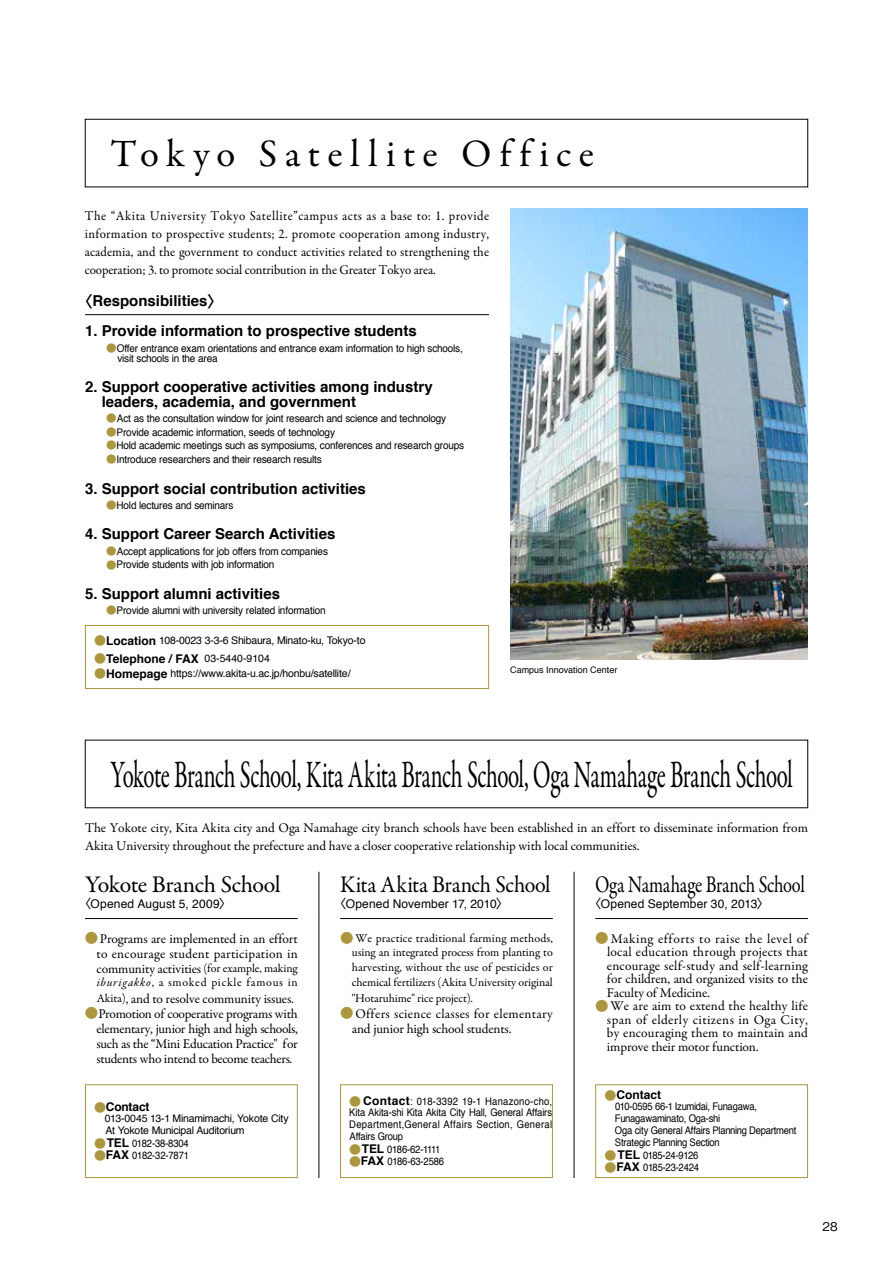
<style>
.page{position:relative;width:893px;height:1263px;background:#fff}
.page>*{position:absolute;margin:0;border:0;box-sizing:border-box;transform-origin:0 0}
.t1{font:39px "Garamond Premr Pro";letter-spacing:-.015em;color:#000;scale:.59 1}
.t2{font:39px "Garamond Premr Pro";letter-spacing:.19em;color:#000}
.t3{font:24px "Garamond Premr Pro";letter-spacing:-.015em;color:#000;scale:.77 1}
.t4{font:24px "Garamond Premr Pro";letter-spacing:-.015em;color:#000;scale:.92 1}
.t5{font:24px "Garamond Premr Pro";letter-spacing:-.015em;color:#000}
.t6{font:700 15px/15px "Helvetica";color:#000}
.t7{font:13.5px/13.5px "Garamond Premr Pro";letter-spacing:-.005em;color:#000;text-align:justify}
.t8{font:13.5px/18px "Garamond Premr Pro";letter-spacing:-.005em;color:#000;text-align:justify;scale:.96 1}
.t9{font:13.5px/15px "Garamond Premr Pro";letter-spacing:.015em;color:#000}
.t10{font:12px/15px "Garamond Premr Pro";letter-spacing:-.005em;color:#000;text-align:justify}
.t11{font:12px "Helvetica";letter-spacing:.015em;color:#000}
.t12{font:700 12px "Helvetica";color:#000}
.t13{font:12px "Garamond Premr Pro";letter-spacing:.055em;color:#000}
.t14{font:500 12px "Gothic BBB Pro";color:#000}
.t15{font:10.5px/10.5px "Helvetica";letter-spacing:-.02em;color:#000;scale:.95 1}
.t16{font:10.5px/11.7px "Helvetica";letter-spacing:-.02em;color:#000;text-align:justify;scale:.9 1}
.t17{font:10.5px/12px "Helvetica";letter-spacing:-.02em;color:#000}
.t18{font:10.5px "Helvetica";letter-spacing:-.045em;color:#000;scale:.9 1}
.t19{font:10.5px "Helvetica";letter-spacing:-.04em;color:#000;scale:.9 1}
.t20{font:9px "Helvetica";color:#000}
.s1{font-family:"Shin Go Pro";font-weight:500}
.s2{font-family:"Shin Go Pro";color:#ac9640}
.s3{font-family:"Shin Go Pro";font-weight:500;font-size:12px;color:#ac9640}
.s4{font-weight:700;font-size:12px}
.s5{font-family:"Shin Go Pro";font-weight:500;color:#ac9640}
.s6{font-weight:400;font-size:10.5px}
.s7{font-family:"Shin Go Pro"}
.s8{font-family:"Ryumin Pro";color:#ac9640}
.s9{font-size:12px}
.s10{font-style:italic}
.s11{font-family:"Ryumin Pro";font-size:13.5px;color:#ac9640}
</style>
<div class="page">
<img style="left:510px;top:208px;width:298px;height:451px">
<hr style="left:85px;top:314px;width:404px;height:1px;background:#000">
<hr style="left:85px;top:918px;width:213px;height:1px;background:#000">
<hr style="left:340px;top:918px;width:213px;height:1px;background:#000">
<hr style="left:595px;top:918px;width:213px;height:1px;background:#000">
<hr style="left:319px;top:872px;width:1px;height:46px;background:#000">
<hr style="left:574px;top:872px;width:1px;height:46px;background:#000">
<hr style="left:319px;top:918px;width:1px;height:260px;background:#000">
<hr style="left:574px;top:918px;width:1px;height:260px;background:#000">
<div style="left:85px;top:625px;width:404px;height:64px;border:1px solid #ac9640"></div>
<div style="left:85px;top:1084px;width:213px;height:94px;border:1px solid #ac9640"></div>
<div style="left:340px;top:1084px;width:213px;height:94px;border:1px solid #ac9640"></div>
<div style="left:595px;top:1084px;width:213px;height:94px;border:1px solid #ac9640"></div>
<h1 class="t2" style="left:111px;top:130px;width:485px">Tokyo Satellite Office</h1>
<p class="t8" style="left:85px;top:207px;width:422px">The “Akita University Tokyo Satellite”campus acts as a base to: 1. provide information to prospective students; 2. promote cooperation among industry, academia, and the government to conduct activities related to strengthening the cooperation; 3. to promote social contribution in the Greater Tokyo area.</p>
<p class="t6" style="left:78px;top:294px;width:147px"><span class="s1">〈</span>Responsibilities<span class="s1">〉</span></p>
<p class="t6" style="left:85px;top:323px;width:333px">1. Provide information to prospective students</p>
<p class="t15" style="left:117px;top:343px;width:365px;text-indent:-11px"><span class="s2">●</span>Offer entrance exam orientations and entrance exam information to high schools, visit schools in the area</p>
<p class="t6" style="left:102px;top:379px;width:332px;text-indent:-17px">2. Support cooperative activities among industry leaders, academia, and government</p>
<p class="t15" style="left:106px;top:414px;width:359px"><span class="s2">●</span>Act as the consultation window for joint research and science and technology</p>
<p class="t15" style="left:106px;top:427px;width:242px"><span class="s2">●</span>Provide academic information, seeds of technology</p>
<p class="t15" style="left:106px;top:441px;width:378px"><span class="s2">●</span>Hold academic meetings such as symposiums, conferences and research groups</p>
<p class="t15" style="left:106px;top:454px;width:228px"><span class="s2">●</span>Introduce researchers and their research results</p>
<p class="t6" style="left:85px;top:481px;width:282px">3. Support social contribution activities</p>
<p class="t15" style="left:106px;top:501px;width:135px"><span class="s2">●</span>Hold lectures and seminars</p>
<p class="t6" style="left:85px;top:527px;width:252px">4. Support Career Search Activities</p>
<p class="t15" style="left:106px;top:546px;width:235px"><span class="s2">●</span>Accept applications for job offers from companies</p>
<p class="t15" style="left:106px;top:560px;width:178px"><span class="s2">●</span>Provide students with job information</p>
<p class="t6" style="left:85px;top:586px;width:197px">5. Support alumni activities</p>
<p class="t15" style="left:106px;top:606px;width:232px"><span class="s2">●</span>Provide alumni with university related information</p>
<p class="t17" style="left:94px;top:635px;width:273px"><span class="s3">●</span><span class="s4">Location</span> 108-0023 3-3-6 Shibaura, Minato-ku, Tokyo-to</p>
<p class="t12" style="left:94px;top:649px;width:177px"><span class="s5">●</span>Telephone / FAX <span class="s6">03-5440-9104</span></p>
<p class="t17" style="left:94px;top:668px;width:258px"><span class="s3">●</span><span class="s4">Homepage</span> https://www.akita-u.ac.jp/honbu/satellite/</p>
<p class="t20" style="left:510px;top:663px;width:109px">Campus Innovation Center</p>
<h1 class="t1" style="left:111px;top:751px;width:1158px">Yokote Branch School, Kita Akita Branch School, Oga Namahage Branch School</h1>
<p class="t7" style="left:85px;top:819px;width:724px;line-height:18px">The Yokote city, Kita Akita city and Oga Namahage city branch schools have been established in an effort to disseminate information from<br>Akita University throughout the prefecture and have a closer cooperative relationship with local communities.</p>
<h2 class="t5" style="left:85px;top:870px;width:197px">Yokote Branch School</h2>
<p class="t11" style="left:79px;top:894px;width:154px"><span class="s7">〈</span>Opened August 5, 2009<span class="s7">〉</span></p>
<p class="t7" style="left:97px;top:931px;width:203px;line-height:15px;text-indent:-12px"><span class="s8">●</span>Programs are implemented in an effort to encourage student participation in community activities <span class="s9">(for example, making</span></p>
<p class="t13" style="left:97px;top:975px;width:203px"><span class="s10">iburigakko</span>, a smoked pickle famous in</p>
<p class="t7" style="left:97px;top:992px;width:199px"><span class="s9">Akita)</span>, and to resolve community issues.</p>
<p class="t7" style="left:96px;top:1006px;width:203px;line-height:15px;text-indent:-12px"><span class="s8">●</span>Promotion of cooperative programs with elementary, junior high and high schools, such as the “Mini Education Practice" for students who intend to become teachers.</p>
<p class="t12" style="left:94px;top:1097px;width:57px"><span class="s5">●</span>Contact</p>
<p class="t17" style="left:105px;top:1113px;width:185px">013-0045 13-1 Minamimachi, Yokote City<br>At Yokote Municipal Auditorium</p>
<p class="t16" style="left:94px;top:1138px;width:107px"><span class="s3">●</span><span class="s4">TEL</span> 0182-38-8304</p>
<p class="t16" style="left:94px;top:1150px;width:107px"><span class="s3">●</span><span class="s4">FAX</span> 0182-32-7871</p>
<h2 class="t4" style="left:340px;top:870px;width:230px">Kita Akita Branch School</h2>
<p class="t11" style="left:334px;top:894px;width:175px"><span class="s7">〈</span>Opened November 17, 2010<span class="s7">〉</span></p>
<p class="t10" style="left:352px;top:931px;width:203px;text-indent:-12px"><span class="s11">●</span>We practice traditional farming methods, using an integrated process from planting to harvesting, without the use of pesticides or chemical fertilizers (Akita University original "Hotaruhime" rice project).</p>
<p class="t9" style="left:352px;top:1006px;width:202px;text-indent:-12px"><span class="s8">●</span>Offers science classes for elementary and junior high school students.</p>
<p class="t16" style="left:349px;top:1096px;width:227px"><span class="s3">●</span><span class="s4">Contact</span>: 018-3392 19-1 Hanazono-cho, Kita Akita-shi Kita Akita City Hall, General Affairs Department,General Affairs Section, General Affairs Group</p>
<p class="t18" style="left:349px;top:1141px;width:103px"><span class="s3">●</span><span class="s4">TEL</span> 0186-62-1111</p>
<p class="t16" style="left:349px;top:1156px;width:107px"><span class="s3">●</span><span class="s4">FAX</span> 0186-63-2586</p>
<h2 class="t3" style="left:595px;top:870px;width:274px">Oga Namahage Branch School</h2>
<p class="t11" style="left:589px;top:894px;width:181px"><span class="s7">〈</span>Opened September 30, 2013<span class="s7">〉</span></p>
<p class="t7" style="left:607px;top:932px;width:203px;text-indent:-12px"><span class="s8">●</span>Making efforts to raise the level of local education through projects that encourage self-study and self-learning for children, and organized visits to the Faculty of Medicine.</p>
<p class="t7" style="left:607px;top:999px;width:203px;text-indent:-12px"><span class="s8">●</span>We are aim to extend the healthy life span of elderly citizens in Oga City, by encouraging them to maintain and improve their motor function.</p>
<p class="t12" style="left:605px;top:1085px;width:58px"><span class="s5">●</span>Contact</p>
<p class="t16" style="left:615px;top:1101px;width:203px;text-align:left">010-0595 66-1 Izumidai, Funagawa, Funagawaminato, Oga-shi<br>Oga city General Affairs Planning Department Strategic Planning Section</p>
<p class="t19" style="left:605px;top:1147px;width:106px"><span class="s3">●</span><span class="s4">TEL</span> 0185-24-9126</p>
<p class="t16" style="left:605px;top:1162px;width:107px"><span class="s3">●</span><span class="s4">FAX</span> 0185-23-2424</p>
<p class="t14" style="left:823px;top:1217px;width:17px">28</p>
</div>
